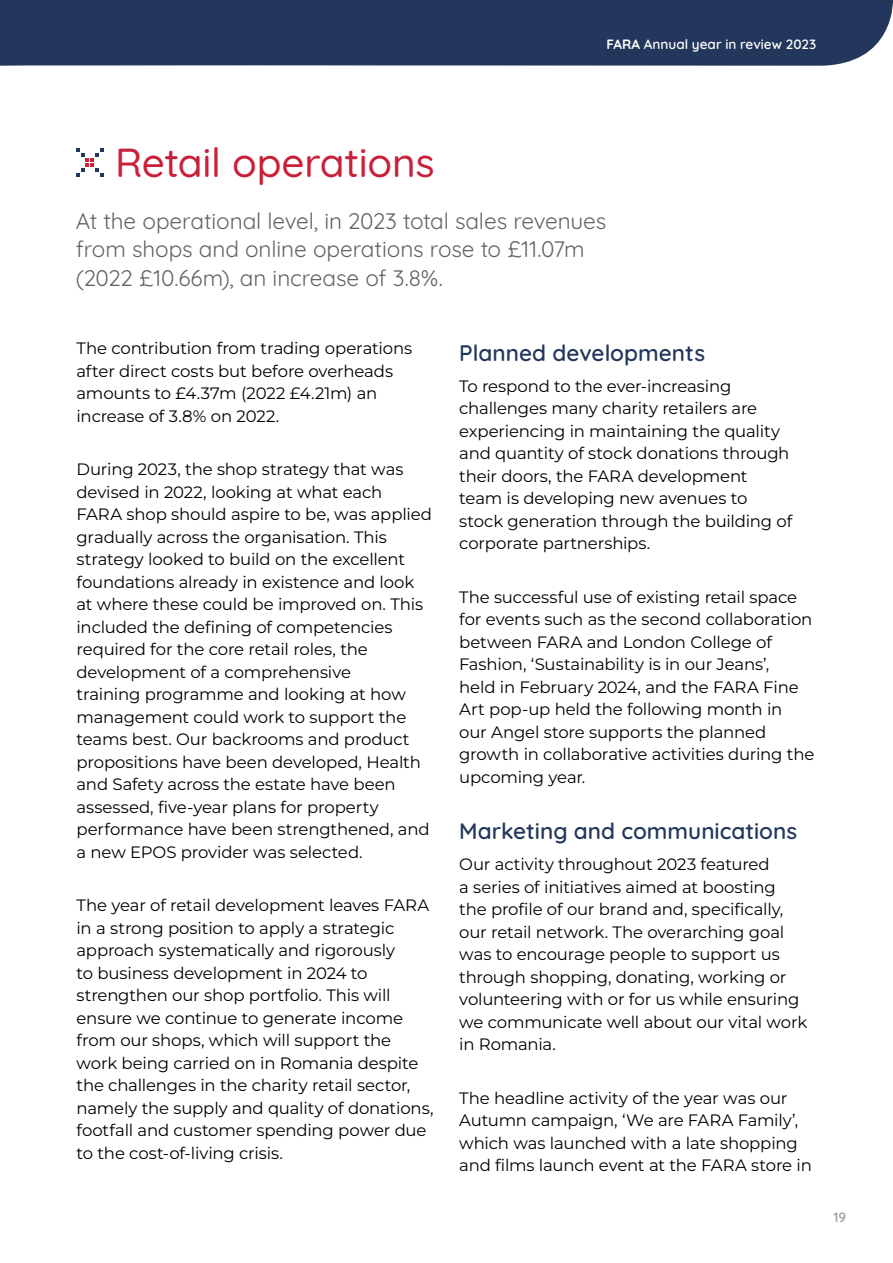
<style>
.page{position:relative;width:893px;height:1263px;background:#fff}
.page>*{position:absolute;margin:0;border:0;box-sizing:border-box;transform-origin:0 0}
.t1{font:500 40.5px "Quicksand";letter-spacing:-.005em;color:#c92039}
.t2{font:22.5px/28.5px "Quicksand";letter-spacing:-.005em;color:#646363}
.t3{font:600 22.5px "Quicksand";color:#23375c}
.t4{font:16.5px/22.5px "Montserrat";letter-spacing:-.01em;color:#000}
.t5{font:600 13.5px "Quicksand";color:#fff}
.t6{font:600 13.5px "Quicksand";color:#9d9d9c}
.s1{font-weight:700}
</style>
<div class="page">
<div style="left:0;top:0;width:893px;height:66px;background:#23375c"></div>
<svg style="left:76px;top:148px;width:28px;height:29px"></svg>
<p class="t5" style="left:606px;top:33px;width:211px"><span class="s1">FARA</span> Annual year in review 2023</p>
<h1 class="t1" style="left:115px;top:130px;width:321px">Retail operations</h1>
<h2 class="t2" style="left:76px;top:204px;width:532px">At the operational level, in 2023 total sales revenues from shops and online operations rose to £11.07m (2022 £10.66m), an increase of 3.8%.</h2>
<p class="t4" style="left:77px;top:336px;width:337px">The contribution from trading operations after direct costs but before overheads amounts to £4.37m (2022 £4.21m) an increase of 3.8% on 2022.</p>
<p class="t4" style="left:77px;top:457px;width:357px">During 2023, the shop strategy that was devised in 2022, looking at what each FARA shop should aspire to be, was applied gradually across the organisation. This strategy looked to build on the excellent foundations already in existence and look at where these could be improved on. This included the defining of competencies required for the core retail roles, the development of a comprehensive<br>training programme and looking at how management could work to support the teams best. Our backrooms and product propositions have been developed, Health and Safety across the estate have been assessed, five-year plans for property performance have been strengthened, and a new EPOS provider was selected.</p>
<p class="t4" style="left:77px;top:893px;width:358px">The year of retail development leaves FARA in a strong position to apply a strategic approach systematically and rigorously<br>to business development in 2024 to strengthen our shop portfolio. This will ensure we continue to generate income from our shops, which will support the work being carried on in Romania despite the challenges in the charity retail sector, namely the supply and quality of donations, footfall and customer spending power due to the cost-of-living crisis.</p>
<h2 class="t3" style="left:459px;top:334px;width:247px">Planned developments</h2>
<p class="t4" style="left:459px;top:374px;width:335px">To respond to the ever-increasing challenges many charity retailers are experiencing in maintaining the quality and quantity of stock donations through their doors, the FARA development team is developing new avenues to stock generation through the building of corporate partnerships.</p>
<p class="t4" style="left:459px;top:585px;width:357px">The successful use of existing retail space for events such as the second collaboration between FARA and London College of Fashion, ‘Sustainability is in our Jeans’,<br>held in February 2024, and the FARA Fine Art pop-up held the following month in<br>our Angel store supports the planned growth in collaborative activities during the upcoming year.</p>
<h2 class="t3" style="left:459px;top:813px;width:339px">Marketing and communications</h2>
<p class="t4" style="left:459px;top:852px;width:350px">Our activity throughout 2023 featured<br>a series of initiatives aimed at boosting the profile of our brand and, specifically, our retail network. The overarching goal was to encourage people to support us through shopping, donating, working or volunteering with or for us while ensuring we communicate well about our vital work in Romania.</p>
<p class="t4" style="left:459px;top:1086px;width:354px">The headline activity of the year was our Autumn campaign, ‘We are FARA Family’, which was launched with a late shopping and films launch event at the FARA store in</p>
<p class="t6" style="left:833px;top:1206px;width:14px">19</p>
</div>
